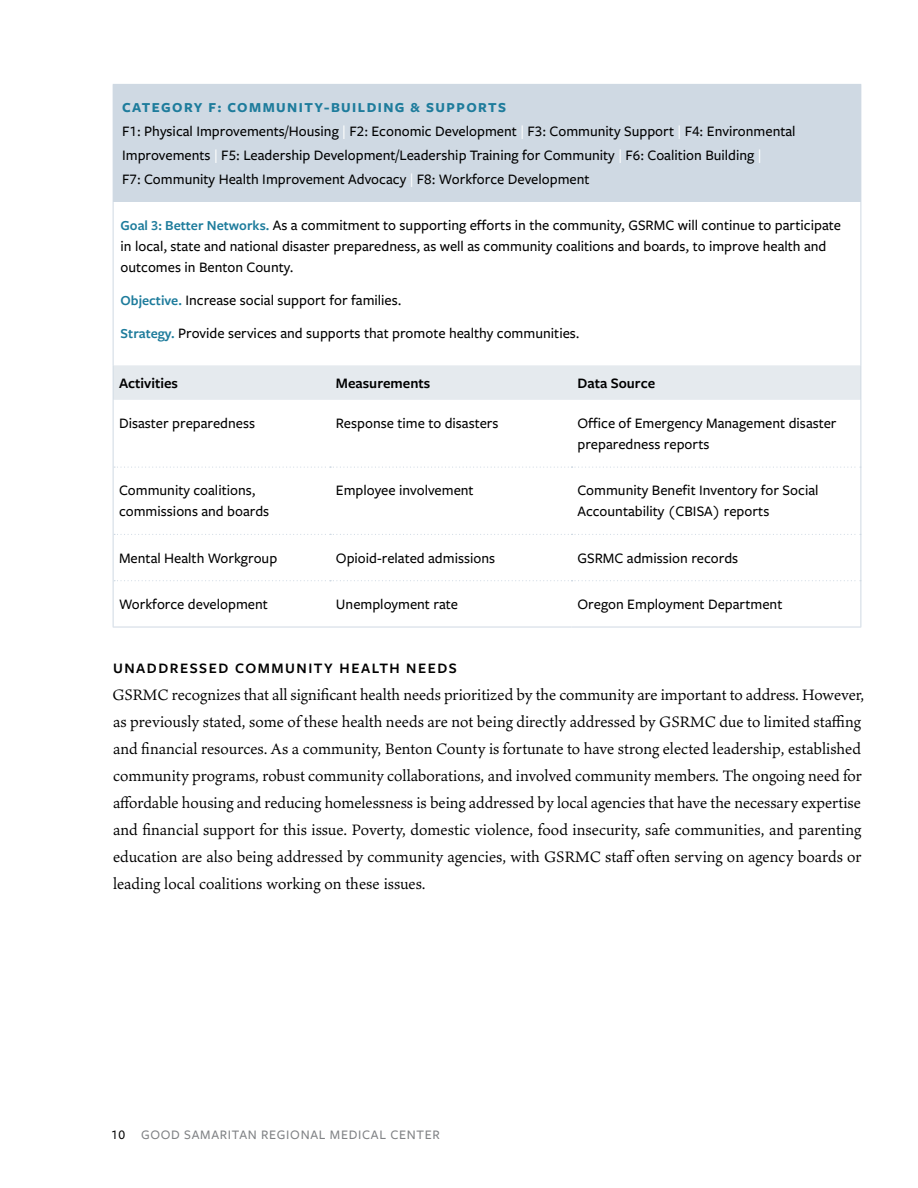
<style>
.page{position:relative;width:918px;height:1188px;background:#fff}
.page>*{position:absolute;margin:0;border:0;box-sizing:border-box;transform-origin:0 0}
.t1{font:16.5px/27px "Ten Oldstyle";letter-spacing:-.005em;color:#000}
.t2{font:500 15px/21px "Freight Sans Pro";color:#000}
.t3{font:600 15px "Freight Sans Pro";color:#000}
.t4{font:600 15px "Freight Sans Pro";letter-spacing:.1em;color:#000}
.t5{font:700 14.25px "Freight Sans Pro";letter-spacing:.1em;color:#1e7c9c}
.t6{font:500 13.5px "Freight Sans Pro";letter-spacing:.05em;color:#808285}
.s1{color:#fff}
.s2{font-weight:600;font-size:14.25px;color:#1e7c9c}
.s3{color:#000}
</style>
<div class="page">
<div style="left:113px;top:84px;width:748px;height:118px;background:#cfd9e3"></div>
<div style="left:114px;top:365px;width:747px;height:35px;background:#e5eaee"></div>
<hr style="left:861px;top:85px;width:1px;height:117px;background:#cfd9e3">
<hr style="left:113px;top:202px;width:1px;height:163px;background:#cfd9e3">
<hr style="left:861px;top:202px;width:1px;height:163px;background:#cfd9e3">
<hr style="left:113px;top:365px;width:1px;height:35px;background:#cfd9e3">
<hr style="left:861px;top:365px;width:1px;height:35px;background:#cfd9e3">
<svg style="left:114px;top:467px;width:747px;height:1px"></svg>
<svg style="left:114px;top:534px;width:747px;height:1px"></svg>
<svg style="left:114px;top:580px;width:747px;height:1px"></svg>
<hr style="left:113px;top:400px;width:1px;height:67px;background:#cfd9e3">
<hr style="left:861px;top:400px;width:1px;height:67px;background:#cfd9e3">
<hr style="left:113px;top:467px;width:1px;height:67px;background:#cfd9e3">
<hr style="left:861px;top:467px;width:1px;height:67px;background:#cfd9e3">
<hr style="left:113px;top:534px;width:1px;height:47px;background:#cfd9e3">
<hr style="left:861px;top:534px;width:1px;height:47px;background:#cfd9e3">
<hr style="left:113px;top:581px;width:1px;height:46px;background:#cfd9e3">
<hr style="left:861px;top:581px;width:1px;height:46px;background:#cfd9e3">
<hr style="left:113px;top:627px;width:217px;height:1px;background:#cfd9e3">
<hr style="left:330px;top:627px;width:242px;height:1px;background:#cfd9e3">
<hr style="left:572px;top:627px;width:289px;height:1px;background:#cfd9e3">
<p class="t5" style="left:122px;top:98px;width:385px">CATEGORY F: COMMUNITY-BUILDING &amp; SUPPORTS</p>
<p class="t2" style="left:122px;top:119px;width:675px;line-height:24px">F1: Physical Improvements/Housing <span class="s1">|</span> F2: Economic Development <span class="s1">|</span> F3: Community Support <span class="s1">|</span> F4: Environmental<br>Improvements <span class="s1">|</span> F5: Leadership Development/Leadership Training for Community <span class="s1">|</span> F6: Coalition Building <span class="s1">|<br></span>F7: Community Health Improvement Advocacy <span class="s1">|</span> F8: Workforce Development</p>
<p class="t2" style="left:121px;top:214px;width:722px"><span class="s2">Goal 3: Better Networks.</span> As a commitment to supporting efforts in the community, GSRMC will continue to participate in local, state and national disaster preparedness, as well as community coalitions and boards, to improve health and outcomes in Benton County.</p>
<p class="t2" style="left:121px;top:289px;width:282px"><span class="s2">Objective.</span> Increase social support for families.</p>
<p class="t2" style="left:121px;top:322px;width:461px"><span class="s2">Strategy.</span> Provide services and supports that promote healthy communities.</p>
<p class="t3" style="left:119px;top:373px;width:61px">Activities</p>
<p class="t3" style="left:336px;top:373px;width:96px">Measurements</p>
<p class="t3" style="left:578px;top:373px;width:79px">Data Source</p>
<p class="t2" style="left:119px;top:412px;width:138px">Disaster preparedness</p>
<p class="t2" style="left:336px;top:412px;width:164px">Response time to disasters</p>
<p class="t2" style="left:578px;top:412px;width:261px">Office of Emergency Management disaster preparedness reports</p>
<p class="t2" style="left:119px;top:479px;width:152px">Community coalitions, commissions and boards</p>
<p class="t2" style="left:336px;top:479px;width:139px">Employee involvement</p>
<p class="t2" style="left:578px;top:479px;width:242px">Community Benefit Inventory for Social<br>Accountability (CBISA) reports</p>
<p class="t2" style="left:119px;top:547px;width:160px">Mental Health Workgroup</p>
<p class="t2" style="left:336px;top:547px;width:161px">Opioid-related admissions</p>
<p class="t2" style="left:577px;top:547px;width:162px">GSRMC admission records</p>
<p class="t2" style="left:119px;top:593px;width:150px">Workforce development</p>
<p class="t2" style="left:336px;top:593px;width:124px">Unemployment rate</p>
<p class="t2" style="left:577px;top:593px;width:206px">Oregon Employment Department</p>
<p class="t4" style="left:113px;top:658px;width:345px">UNADDRESSED COMMUNITY HEALTH NEEDS</p>
<p class="t1" style="left:112px;top:681px;width:754px">GSRMC recognizes that all significant health needs prioritized by the community are important to address. However, as previously stated, some of these health needs are not being directly addressed by GSRMC due to limited staffing and financial resources. As a community, Benton County is fortunate to have strong elected leadership, established community programs, robust community collaborations, and involved community members. The ongoing need for affordable housing and reducing homelessness is being addressed by local agencies that have the necessary expertise and financial support for this issue. Poverty, domestic violence, food insecurity, safe communities, and parenting education are also being addressed by community agencies, with GSRMC staff often serving on agency boards or leading local coalitions working on these issues.</p>
<p class="t6" style="left:111px;top:1126px;width:330px"><span class="s3">10</span> GOOD SAMARITAN REGIONAL MEDICAL CENTER</p>
</div>
